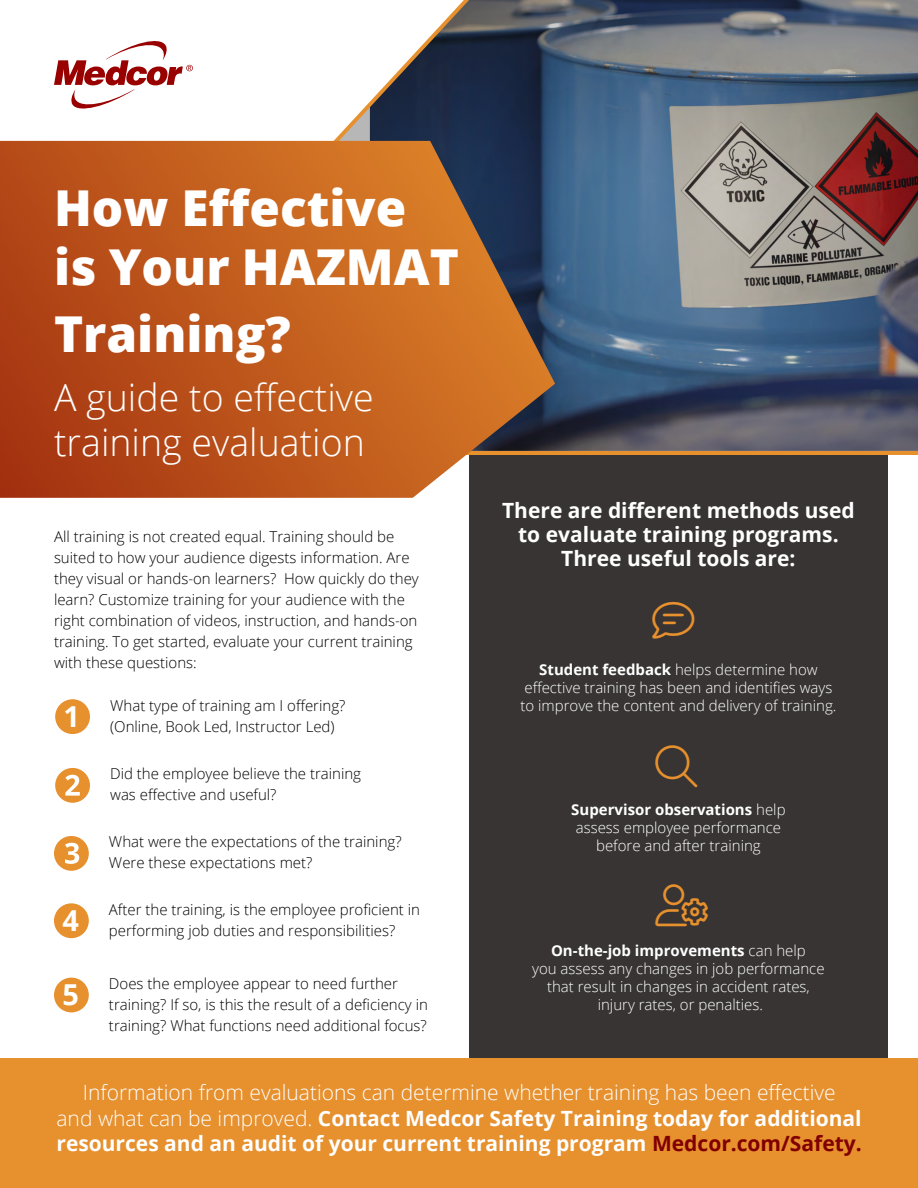
<style>
.page{position:relative;width:918px;height:1188px;background:#fff}
.page>*{position:absolute;margin:0;border:0;box-sizing:border-box;transform-origin:0 0}
.t1{font:800 49.5px/59.4px "Open Sans";color:#fff}
.t2{font:300 42px "Font Awesome 6 Pro";color:#e6902e}
.t3{font:300 37.5px/45px "Open Sans";color:#fff}
.t4{font:700 28.8px "Open Sans";color:#fff}
.t5{font:700 21px/24px "Open Sans";color:#fff;text-align:center}
.t6{font:300 15px/21px "Open Sans";color:#000}
.t7{font:300 15px/18px "Open Sans";color:#fff;text-align:center}
.s1{font-weight:700}
.s2{font-weight:300}
.s3{color:#800000}
</style>
<div class="page">
<div style="left:469px;top:434px;width:419px;height:732px;background:#383434"></div>
<hr style="left:417px;top:451px;width:501px;height:4px;background:#e6902e">
<svg style="left:469px;top:0;width:449px;height:451px;background:#5e6878"></svg>
<svg style="left:243px;top:0;width:226px;height:141px"></svg>
<svg style="left:0;top:141px;width:555px;height:357px;background:#af5723"></svg>
<div style="left:55px;top:699px;width:35px;height:35px;background:#e6902e;border-radius:50%"></div>
<div style="left:55px;top:768px;width:35px;height:35px;background:#e6902e;border-radius:50%"></div>
<svg style="left:65px;top:775px;width:15px;height:21px"></svg>
<div style="left:54px;top:836px;width:35px;height:35px;background:#e6902e;border-radius:50%"></div>
<svg style="left:65px;top:843px;width:14px;height:21px"></svg>
<div style="left:54px;top:903px;width:35px;height:35px;background:#e6902e;border-radius:50%"></div>
<div style="left:54px;top:978px;width:35px;height:34px;background:#e6902e;border-radius:50%"></div>
<div style="left:0;top:1058px;width:918px;height:130px;background:#e6902e"></div>
<svg style="left:54px;top:41px;width:139px;height:68px"></svg>
<h1 class="t1" style="left:54px;top:176px;width:407px">How Effective is Your HAZMAT</h1>
<h1 class="t1" style="left:54px;top:302px;width:238px">Training?</h1>
<h3 class="t3" style="left:54px;top:373px;width:321px">A guide to effective training evaluation</h3>
<p class="t6" style="left:54px;top:525px;width:366px">All training is not created equal. Training should be suited to how your audience digests information. Are they visual or hands-on learners? How quickly do they learn? Customize training for your audience with the right combination of videos, instruction, and hands-on training. To get started, evaluate your current training with these questions:</p>
<h3 class="t4" style="left:64px;top:696px;width:18px">1</h3>
<p class="t6" style="left:110px;top:694px;width:237px">What type of training am I offering? (Online, Book Led, Instructor Led)</p>
<p class="t6" style="left:110px;top:762px;width:252px">Did the employee believe the training was effective and useful?</p>
<p class="t6" style="left:109px;top:830px;width:294px">What were the expectations of the training?<br>Were these expectations met?</p>
<h3 class="t4" style="left:62px;top:900px;width:18px">4</h3>
<p class="t6" style="left:109px;top:898px;width:313px">After the training, is the employee proficient in performing job duties and responsibilities?</p>
<h3 class="t4" style="left:62px;top:974px;width:18px">5</h3>
<p class="t6" style="left:109px;top:973px;width:320px">Does the employee appear to need further training? If so, is this the result of a deficiency in training? What functions need additional focus?</p>
<h3 class="t5" style="left:502px;top:498px;width:354px">There are different methods used to evaluate training programs.<br>Three useful tools are:</h3>
<p class="t7" style="left:520px;top:660px;width:317px"><span class="s1">Student feedback</span> helps determine how effective training has been and identifies ways to improve the content and delivery of training.</p>
<h2 class="t2" style="left:655px;top:746px;width:44px">■■●▲▲</h2>
<p class="t7" style="left:571px;top:800px;width:216px"><span class="s1">Supervisor observations</span> help assess employee performance before and after training</p>
<p class="t7" style="left:532px;top:941px;width:294px"><span class="s1">On-the-job improvements</span> can help<br>you assess any changes in job performance that result in changes in accident rates, injury rates, or penalties.</p>
<p class="t5" style="left:56px;top:1080px;width:807px;line-height:25.2px"><span class="s2">Information from evaluations can determine whether training has been effective<br>and what can be improved.</span> Contact Medcor Safety Training today for additional resources and an audit of your current training program <span class="s3">Medcor.com/Safety.</span></p>
</div>
